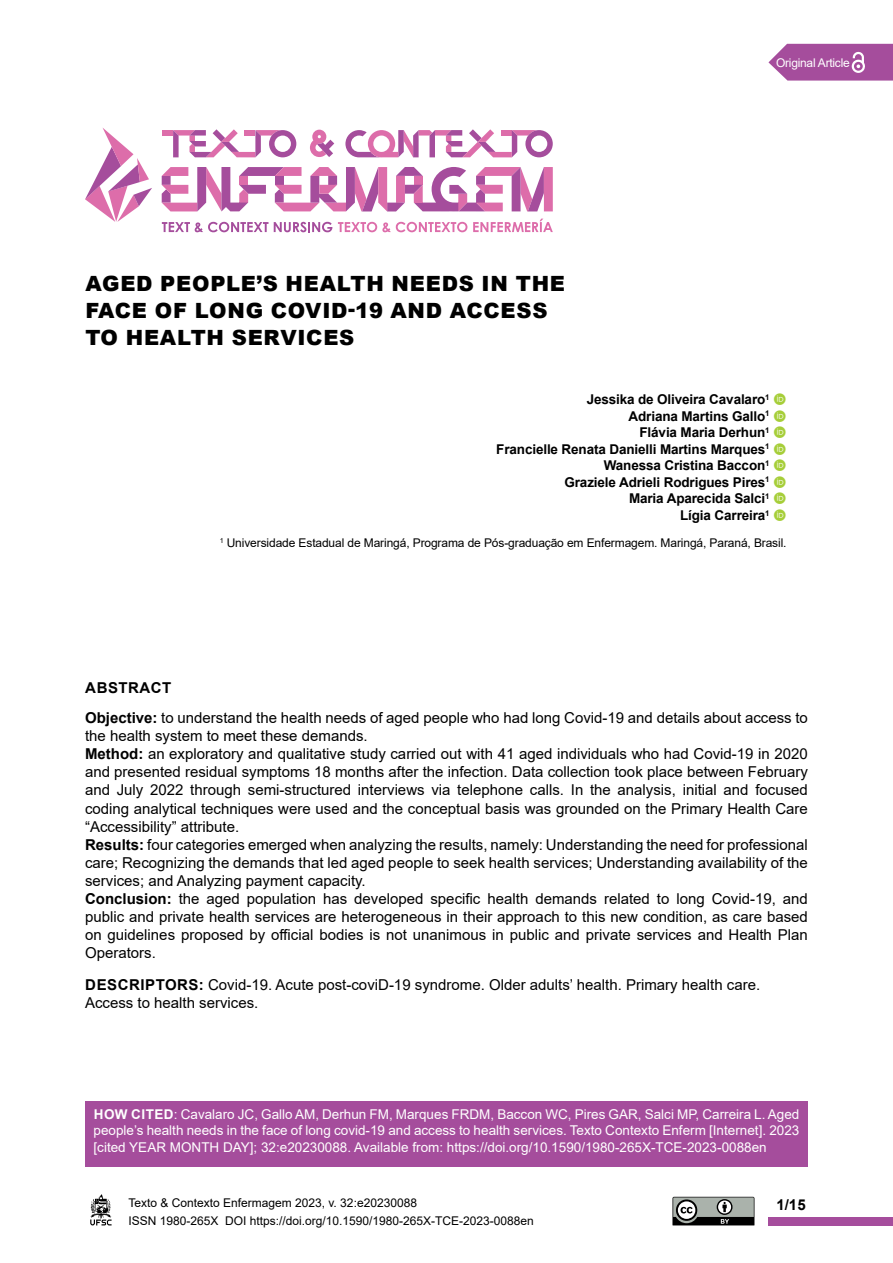
<style>
.page{position:relative;width:893px;height:1263px;background:#fff}
.page>*{position:absolute;margin:0;border:0;box-sizing:border-box;transform-origin:0 0}
.t1{font:900 21px/27px "Arial";letter-spacing:.035em;color:#000}
.t2{font:15px/18px "Arial";color:#000}
.t3{font:700 15px "Arial";color:#000}
.t4{font:13.5px/16.2px "Arial";color:#fff;text-align:justify}
.t5{font:700 13.5px/16.5px "Arial";letter-spacing:-.01em;color:#000;text-align:right}
.t6{font:12px/18px "Arial";letter-spacing:-.005em;color:#000}
.t7{font:12px "Arial";letter-spacing:-.02em;color:#fff}
.s1{font-weight:700}
</style>
<div class="page">
<div style="left:769px;top:1217px;width:124px;height:8px;background:#a54d9c"></div>
<svg style="left:90px;top:1194px;width:22px;height:31px"></svg>
<svg style="left:162px;top:167px;width:391px;height:45px"></svg>
<div style="left:162px;top:130px;width:11px;height:6px;background:#dd6daa"></div>
<svg style="left:173px;top:129px;width:123px;height:28px"></svg>
<svg style="left:310px;top:129px;width:243px;height:28px"></svg>
<svg style="left:162px;top:222px;width:106px;height:10px"></svg>
<svg style="left:274px;top:222px;width:58px;height:10px"></svg>
<svg style="left:338px;top:222px;width:129px;height:10px"></svg>
<svg style="left:473px;top:219px;width:80px;height:13px"></svg>
<svg style="left:85px;top:128px;width:67px;height:94px"></svg>
<svg style="left:768px;top:44px;width:125px;height:37px;background:#af61a7"></svg>
<svg style="left:672px;top:1197px;width:83px;height:29px;background:#777b78"></svg>
<div style="left:85px;top:1101px;width:723px;height:66px;background:#a54d9c"></div>
<h1 class="t1" style="left:85px;top:270px;width:481px">AGED PEOPLE’S HEALTH NEEDS IN THE<br>FACE OF LONG COVID-19 AND ACCESS<br>TO HEALTH SERVICES</h1>
<p class="t7" style="left:776px;top:54px;width:75px">Original Article</p>
<p class="t5" style="left:496px;top:392px;width:275px">Jessika de Oliveira Cavalaro<sup>1<br></sup>Adriana Martins Gallo<sup>1<br></sup>Flávia Maria Derhun<sup>1<br></sup>Francielle Renata Danielli Martins Marques<sup>1<br></sup>Wanessa Cristina Baccon<sup>1<br></sup>Graziele Adrieli Rodrigues Pires<sup>1<br></sup>Maria Aparecida Salci<sup>1<br></sup>Lígia Carreira<sup>1</sup></p>
<p class="t6" style="left:220px;top:534px;width:568px"><sup>1</sup> Universidade Estadual de Maringá, Programa de Pós-graduação em Enfermagem. Maringá, Paraná, Brasil.</p>
<p class="t2" style="left:85px;top:672px;width:724px;line-height:30.8px"><span class="s1">ABSTRACT<br>Objective:</span> to understand the health needs of aged people who had long Covid-19 and details about access to</p>
<p class="t2" style="left:85px;top:727px;width:724px">the health system to meet these demands.<br><span class="s1">Method:</span> an exploratory and qualitative study carried out with 41 aged individuals who had Covid-19 in 2020 and presented residual symptoms 18 months after the infection. Data collection took place between February and July 2022 through semi-structured interviews via telephone calls. In the analysis, initial and focused coding analytical techniques were used and the conceptual basis was grounded on the Primary Health Care “Accessibility” attribute.<br><span class="s1">Results:</span> four categories emerged when analyzing the results, namely: Understanding the need for professional care; Recognizing the demands that led aged people to seek health services; Understanding availability of the services; and Analyzing payment capacity.<br><span class="s1">Conclusion:</span> the aged population has developed specific health demands related to long Covid-19, and public and private health services are heterogeneous in their approach to this new condition, as care based on guidelines proposed by official bodies is not unanimous in public and private services and Health Plan Operators.</p>
<p class="t2" style="left:85px;top:976px;width:677px"><span class="s1">DESCRIPTORS:</span> Covid-19. Acute post-coviD-19 syndrome. Older adults’ health. Primary health care.<br>Access to health services.</p>
<p class="t4" style="left:94px;top:1106px;width:707px"><span class="s1">HOW CITED</span>: Cavalaro JC, Gallo AM, Derhun FM, Marques FRDM, Baccon WC, Pires GAR, Salci MP, Carreira L. Aged people’s health needs in the face of long covid-19 and access to health services. Texto Contexto Enferm [Internet]. 2023 [cited YEAR MONTH DAY]; 32:e20230088. Available from: https://doi.org/10.1590/1980-265X-TCE-2023-0088en</p>
<p class="t6" style="left:128px;top:1194px;width:407px">Texto &amp; Contexto Enfermagem 2023, v. 32:e20230088<br>ISSN 1980-265X DOI https://doi.org/10.1590/1980-265X-TCE-2023-0088en</p>
<p class="t3" style="left:776px;top:1194px;width:31px">1/15</p>
</div>
